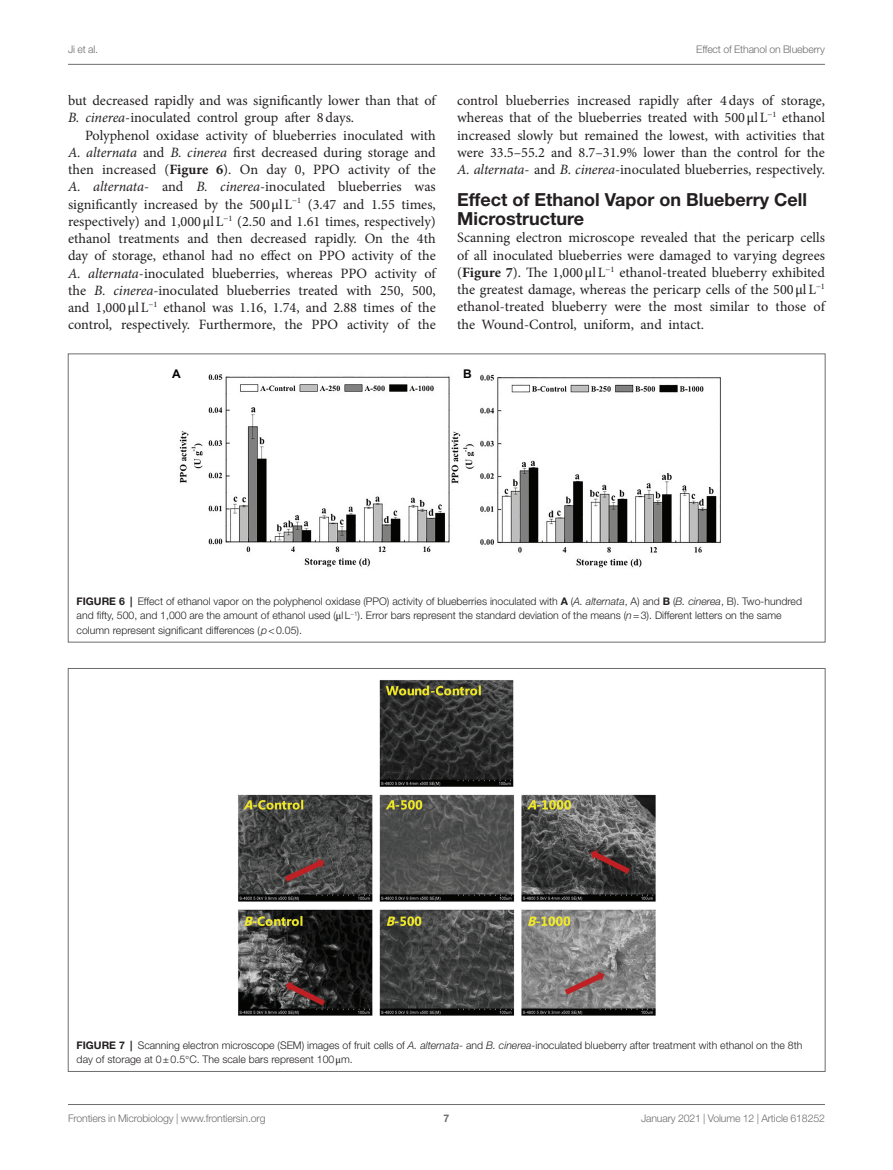
<style>
.page{position:relative;width:893px;height:1170px;background:#fff}
.page>*{position:absolute;margin:0;border:0;box-sizing:border-box;transform-origin:0 0}
.HEAD_2{font:700 18px/18.8px "Helvetica Neue LT Std";color:#231f20}
.TEXT{font:14.25px/17.2px "Minion Pro";color:#231f20;text-align:justify}
.TEXT_FLUSH{font:14.25px/17.2px "Minion Pro";color:#231f20;text-align:justify}
.t1{font:700 12px "Arial";color:#040503}
.FIG_LEG{font:300 10.5px/14.2px "Helvetica Neue LT Std";color:#231f20}
.t2{font:300 10.5px "Helvetica Neue LT Std";letter-spacing:-.015em;color:#6c6d70}
.t3{font:700 10.5px "Helvetica Neue LT Std";color:#6c6d70}
.s1{font-style:italic}
.s2{font-weight:700}
.s3{font-family:"STIX General"}
.s4{font-family:"STIX General";font-weight:400}
</style>
<div class="page">
<hr style="left:68px;top:64px;width:757px;height:1px;background:#6c6d70">
<hr style="left:68px;top:1104px;width:757px;height:1px;background:#6c6d70">
<img style="left:179px;top:374px;width:542px;height:194px">
<img style="left:238px;top:680px;width:418px;height:336px">
<p class="t2" style="left:68px;top:42px;width:32px">Ji et al.</p>
<p class="t2" style="left:696px;top:42px;width:130px">Effect of Ethanol on Blueberry</p>
<p class="TEXT" style="left:68px;top:92px;width:369px">but decreased rapidly and was significantly lower than that of<br><span class="s1">B. cinerea</span>-inoculated control group after 8days.</p>
<p class="TEXT" style="left:68px;top:126px;width:369px;text-indent:17px">Polyphenol oxidase activity of blueberries inoculated with <span class="s1">A. alternata</span> and <span class="s1">B. cinerea</span> first decreased during storage and then increased (<span class="s2">Figure 6</span>). On day 0, PPO activity of the <span class="s1">A. alternata</span>- and <span class="s1">B. cinerea</span>-inoculated blueberries was significantly increased by the 500<span class="s3">μ</span>lL<sup>−1</sup> (3.47 and 1.55 times, respectively) and 1,000<span class="s3">μ</span>lL<sup>−1</sup> (2.50 and 1.61 times, respectively) ethanol treatments and then decreased rapidly. On the 4th day of storage, ethanol had no effect on PPO activity of the <span class="s1">A. alternata</span>-inoculated blueberries, whereas PPO activity of the <span class="s1">B. cinerea</span>-inoculated blueberries treated with 250, 500, and 1,000<span class="s3">μ</span>lL<sup>−1</sup> ethanol was 1.16, 1.74, and 2.88 times of the control, respectively. Furthermore, the PPO activity of the</p>
<p class="TEXT" style="left:457px;top:92px;width:369px">control blueberries increased rapidly after 4days of storage, whereas that of the blueberries treated with 500<span class="s3">μ</span>lL<sup>−1</sup> ethanol increased slowly but remained the lowest, with activities that were 33.5–55.2 and 8.7–31.9% lower than the control for the <span class="s1">A. alternata</span>- and <span class="s1">B. cinerea</span>-inoculated blueberries, respectively.</p>
<p class="HEAD_2" style="left:457px;top:190px;width:351px">Effect of Ethanol Vapor on Blueberry Cell<br>Microstructure</p>
<p class="TEXT_FLUSH" style="left:457px;top:229px;width:369px">Scanning electron microscope revealed that the pericarp cells of all inoculated blueberries were damaged to varying degrees (<span class="s2">Figure 7</span>). The 1,000<span class="s3">μ</span>lL<sup>−1</sup> ethanol-treated blueberry exhibited the greatest damage, whereas the pericarp cells of the 500<span class="s3">μ</span>lL<sup>−1 </sup>ethanol-treated blueberry were the most similar to those of the Wound-Control, uniform, and intact.</p>
<p class="t1" style="left:172px;top:365px;width:10px">A</p>
<p class="t1" style="left:463px;top:365px;width:10px">B</p>
<p class="FIG_LEG" style="left:77px;top:594px;width:727px"><span class="s2">FIGURE 6 |</span> Effect of ethanol vapor on the polyphenol oxidase (PPO) activity of blueberries inoculated with <span class="s2">A</span> (<span class="s1">A. alternata</span>, A) and <span class="s2">B</span> (<span class="s1">B. cinerea</span>, B). Two-hundred and fifty, 500, and 1,000 are the amount of ethanol used (<span class="s4">μ</span>lL<sup>−1</sup>). Error bars represent the standard deviation of the means (<span class="s1">n</span>=3). Different letters on the same column represent significant differences (<span class="s1">p</span>&lt;0.05).</p>
<p class="FIG_LEG" style="left:77px;top:1037px;width:727px"><span class="s2">FIGURE 7 |</span> Scanning electron microscope (SEM) images of fruit cells of <span class="s1">A. alternata</span>- and <span class="s1">B. cinerea</span>-inoculated blueberry after treatment with ethanol on the 8th day of storage at 0±0.5<span class="s4">°</span>C. The scale bars represent 100<span class="s4">μ</span>m.</p>
<p class="t2" style="left:68px;top:1111px;width:199px">Frontiers in Microbiology | www.frontiersin.org</p>
<p class="t3" style="left:444px;top:1111px;width:7px">7</p>
<p class="t2" style="left:641px;top:1111px;width:185px">January 2021 | Volume 12 | Article 618252</p>
</div>
